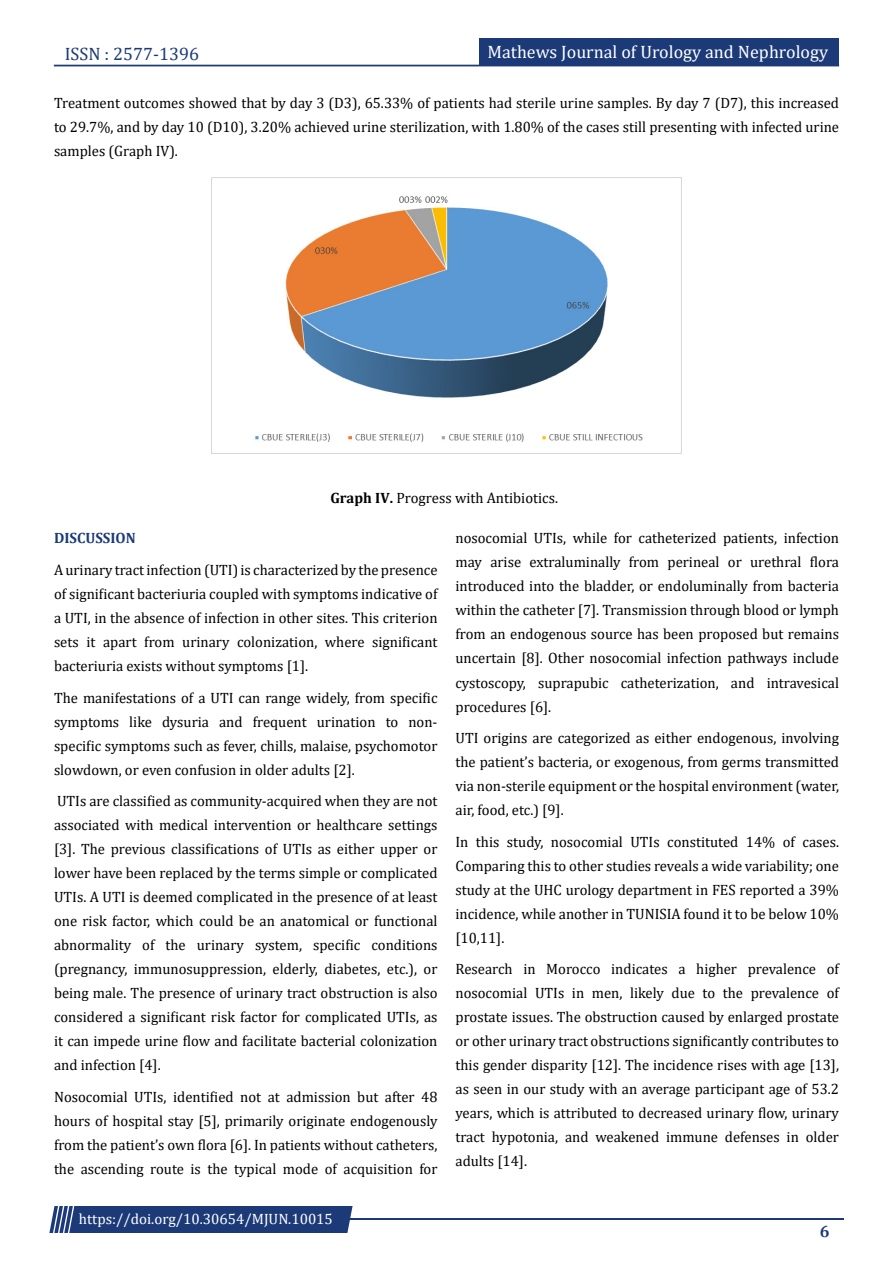
<style>
.page{position:relative;width:893px;height:1263px;background:#fff}
.page>*{position:absolute;margin:0;border:0;box-sizing:border-box;transform-origin:0 0}
.t1{font:18px "Cambria";color:#fff}
.t2{font:18px "Cambria";color:#1c3a78}
.t3{font:700 16.5px "Cambria";color:#1c3a78}
.t4{font:15px/24px "Cambria";color:#000;text-align:justify}
.t5{font:15px "Cambria";color:#fff}
.t6{font:700 15px "Cambria";color:#1c3a78}
.s1{font-weight:700}
</style>
<div class="page">
<div style="left:54px;top:65px;width:785px;height:1px;border:1px solid #1c3a78"></div>
<div style="left:479px;top:39px;width:360px;height:27px;background:#1c3a78"></div>
<hr style="left:310px;top:1219px;width:534px;height:1px;background:#1c3a78">
<div style="left:49px;top:1206px;width:304px;height:27px;background:#1c3a78"></div>
<img style="left:211px;top:178px;width:471px;height:275px">
<p class="t2" style="left:65px;top:43px;width:136px">ISSN : 2577-1396</p>
<p class="t1" style="left:487px;top:41px;width:342px">Mathews Journal of Urology and Nephrology</p>
<p class="t4" style="left:54px;top:90px;width:787px">Treatment outcomes showed that by day 3 (D3), 65.33% of patients had sterile urine samples. By day 7 (D7), this increased to 29.7%, and by day 10 (D10), 3.20% achieved urine sterilization, with 1.80% of the cases still presenting with infected urine samples (Graph IV).</p>
<p class="t4" style="left:330px;top:486px;width:229px"><span class="s1">Graph IV.</span> Progress with Antibiotics.</p>
<p class="t6" style="left:54px;top:528px;width:83px">DISCUSSION</p>
<p class="t4" style="left:54px;top:558px;width:385px">A urinary tract infection (UTI) is characterized by the presence of significant bacteriuria coupled with symptoms indicative of a UTI, in the absence of infection in other sites. This criterion sets it apart from urinary colonization, where significant bacteriuria exists without symptoms [1].</p>
<p class="t4" style="left:54px;top:685px;width:385px">The manifestations of a UTI can range widely, from specific symptoms like dysuria and frequent urination to non&shy;specific symptoms such as fever, chills, malaise, psychomotor slowdown, or even confusion in older adults [2].</p>
<p class="t4" style="left:54px;top:789px;width:385px">UTIs are classified as community-acquired when they are not associated with medical intervention or healthcare settings [3]. The previous classifications of UTIs as either upper or lower have been replaced by the terms simple or complicated UTIs. A UTI is deemed complicated in the presence of at least one risk factor, which could be an anatomical or functional abnormality of the urinary system, specific conditions (pregnancy, immunosuppression, elderly, diabetes, etc.), or being male. The presence of urinary tract obstruction is also considered a significant risk factor for complicated UTIs, as it can impede urine flow and facilitate bacterial colonization and infection [4].</p>
<p class="t4" style="left:54px;top:1084px;width:385px">Nosocomial UTIs, identified not at admission but after 48 hours of hospital stay [5], primarily originate endogenously from the patient’s own flora [6]. In patients without catheters, the ascending route is the typical mode of acquisition for</p>
<p class="t5" style="left:79px;top:1210px;width:255px">https://doi.org/10.30654/MJUN.10015</p>
<p class="t4" style="left:455px;top:526px;width:385px">nosocomial UTIs, while for catheterized patients, infection may arise extraluminally from perineal or urethral flora introduced into the bladder, or endoluminally from bacteria within the catheter [7]. Transmission through blood or lymph from an endogenous source has been proposed but remains uncertain [8]. Other nosocomial infection pathways include cystoscopy, suprapubic catheterization, and intravesical procedures [6].</p>
<p class="t4" style="left:455px;top:726px;width:385px">UTI origins are categorized as either endogenous, involving the patient’s bacteria, or exogenous, from germs transmitted via non-sterile equipment or the hospital environment (water, air, food, etc.) [9].</p>
<p class="t4" style="left:455px;top:829px;width:385px">In this study, nosocomial UTIs constituted 14% of cases.<br>Comparing this to other studies reveals a wide variability; one study at the UHC urology department in FES reported a 39% incidence, while another in TUNISIA found it to be below 10% [10,11].</p>
<p class="t4" style="left:455px;top:957px;width:385px">Research in Morocco indicates a higher prevalence of nosocomial UTIs in men, likely due to the prevalence of prostate issues. The obstruction caused by enlarged prostate or other urinary tract obstructions significantly contributes to this gender disparity [12]. The incidence rises with age [13], as seen in our study with an average participant age of 53.2 years, which is attributed to decreased urinary flow, urinary tract hypotonia, and weakened immune defenses in older adults [14].</p>
<p class="t3" style="left:820px;top:1220px;width:11px">6</p>
</div>
